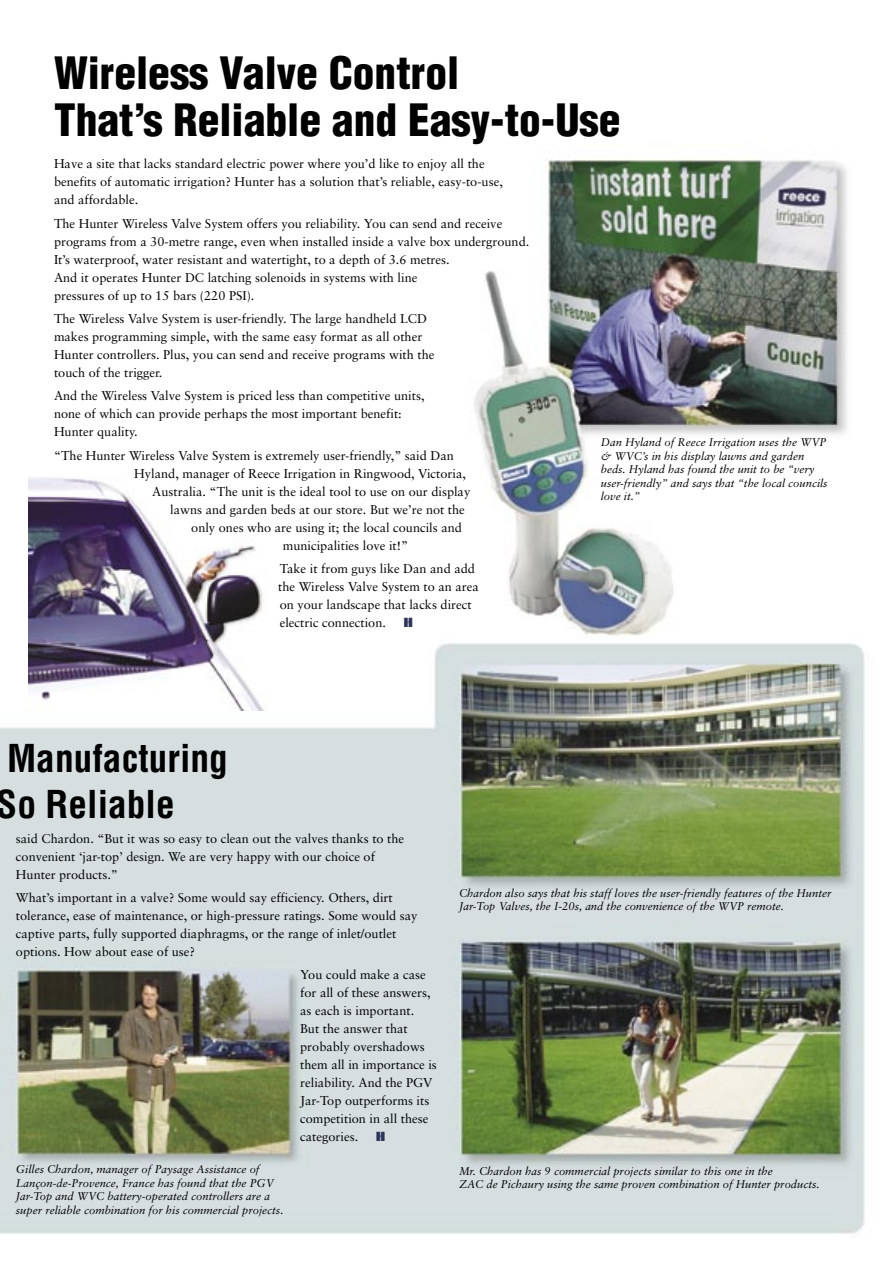
<style>
.page{position:relative;width:891px;height:1269px;background:#fff}
.page>*{position:absolute;margin:0;border:0;box-sizing:border-box;transform-origin:0 0}
._01a__Subhead_1{font:900 condensed 43.5px/46.5px "Helvetica";color:#000}
._01b__Subhead_2{font:700 condensed 37.5px/46.5px "Helvetica";color:#000}
.Body_Text{font:12.75px/18px "Sabon";color:#000}
._01b__Subhead_2-2{font:12.75px/18px "Sabon";color:#000}
.Body_Text-2{font:900 12.75px "Army";color:#2e3459;scale:1.1 1}
.t1{font:italic 11.25px/13.5px "Sabon";color:#000}
</style>
<div class="page">
<img style="left:474px;top:159px;width:373px;height:477px">
<img style="left:0;top:640px;width:865px;height:594px">
<img style="left:29px;top:477px;width:381px;height:233px">
<p class="_01a__Subhead_1" style="left:54px;top:50px;width:568px">Wireless Valve Control<br>That’s Reliable and Easy-to-Use</p>
<p class="Body_Text" style="left:54px;top:155px;width:450px">Have a site that lacks standard electric power where you’d like to enjoy all the benefits of automatic irrigation? Hunter has a solution that’s reliable, easy-to-use, and affordable.</p>
<p class="Body_Text" style="left:54px;top:214px;width:477px">The Hunter Wireless Valve System offers you reliability. You can send and receive programs from a 30-metre range, even when installed inside a valve box underground.<br>It’s waterproof, water resistant and watertight, to a depth of 3.6 metres.<br>And it operates Hunter DC latching solenoids in systems with line<br>pressures of up to 15 bars (220 PSI).</p>
<p class="Body_Text" style="left:54px;top:309px;width:382px">The Wireless Valve System is user-friendly. The large handheld LCD makes programming simple, with the same easy format as all other Hunter controllers. Plus, you can send and receive programs with the touch of the trigger.</p>
<p class="Body_Text" style="left:54px;top:387px;width:372px">And the Wireless Valve System is priced less than competitive units, none of which can provide perhaps the most important benefit:<br>Hunter quality.</p>
<p class="Body_Text" style="left:54px;top:446px;width:401px">“The Hunter Wireless Valve System is extremely user-friendly,” said Dan</p>
<p class="Body_Text" style="left:134px;top:464px;width:333px">Hyland, manager of Reece Irrigation in Ringwood, Victoria,</p>
<p class="Body_Text" style="left:152px;top:482px;width:320px">Australia. “The unit is the ideal tool to use on our display</p>
<p class="Body_Text" style="left:170px;top:500px;width:296px">lawns and garden beds at our store. But we’re not the</p>
<p class="Body_Text" style="left:191px;top:518px;width:272px">only ones who are using it; the local councils and</p>
<p class="Body_Text" style="left:283px;top:536px;width:127px">municipalities love it!”</p>
<p class="Body_Text" style="left:278px;top:560px;width:202px">Take it from guys like Dan and add the Wireless Valve System to an area on your landscape that lacks direct electric connection.</p>
<p class="t1" style="left:601px;top:436px;width:228px">Dan Hyland of Reece Irrigation uses the WVP &amp; WVC’s in his display lawns and garden beds. Hyland has found the unit to be “very user-friendly” and says that “the local councils love it.”</p>
<p class="Body_Text-2" style="left:404px;top:615px;width:10px">H</p>
<p class="_01b__Subhead_2" style="left:-3px;top:734px;width:233px">Manufacturing<br>So Reliable</p>
<p class="_01b__Subhead_2-2" style="left:16px;top:829px;width:390px">said Chardon. “But it was so easy to clean out the valves thanks to the convenient ‘jar-top’ design. We are very happy with our choice of<br>Hunter products.”</p>
<p class="Body_Text" style="left:16px;top:888px;width:403px">What’s important in a valve? Some would say efficiency. Others, dirt tolerance, ease of maintenance, or high-pressure ratings. Some would say captive parts, fully supported diaphragms, or the range of inlet/outlet options. How about ease of use?</p>
<p class="Body_Text" style="left:300px;top:966px;width:138px">You could make a case for all of these answers, as each is important.<br>But the answer that probably overshadows them all in importance is reliability. And the PGV<br>Jar-Top outperforms its competition in all these categories.</p>
<p class="Body_Text-2" style="left:376px;top:1129px;width:10px">H</p>
<p class="t1" style="left:16px;top:1163px;width:269px">Gilles Chardon, manager of Paysage Assistance of Lançon-de-Provence, France has found that the PGV Jar-Top and WVC battery-operated controllers are a super reliable combination for his commercial projects.</p>
<p class="t1" style="left:459px;top:886px;width:374px">Chardon also says that his staff loves the user-friendly features of the Hunter<br>Jar-Top Valves, the I-20s, and the convenience of the WVP remote.</p>
<p class="t1" style="left:459px;top:1164px;width:362px">Mr. Chardon has 9 commercial projects similar to this one in the<br>ZAC de Pichaury using the same proven combination of Hunter products.</p>
</div>
